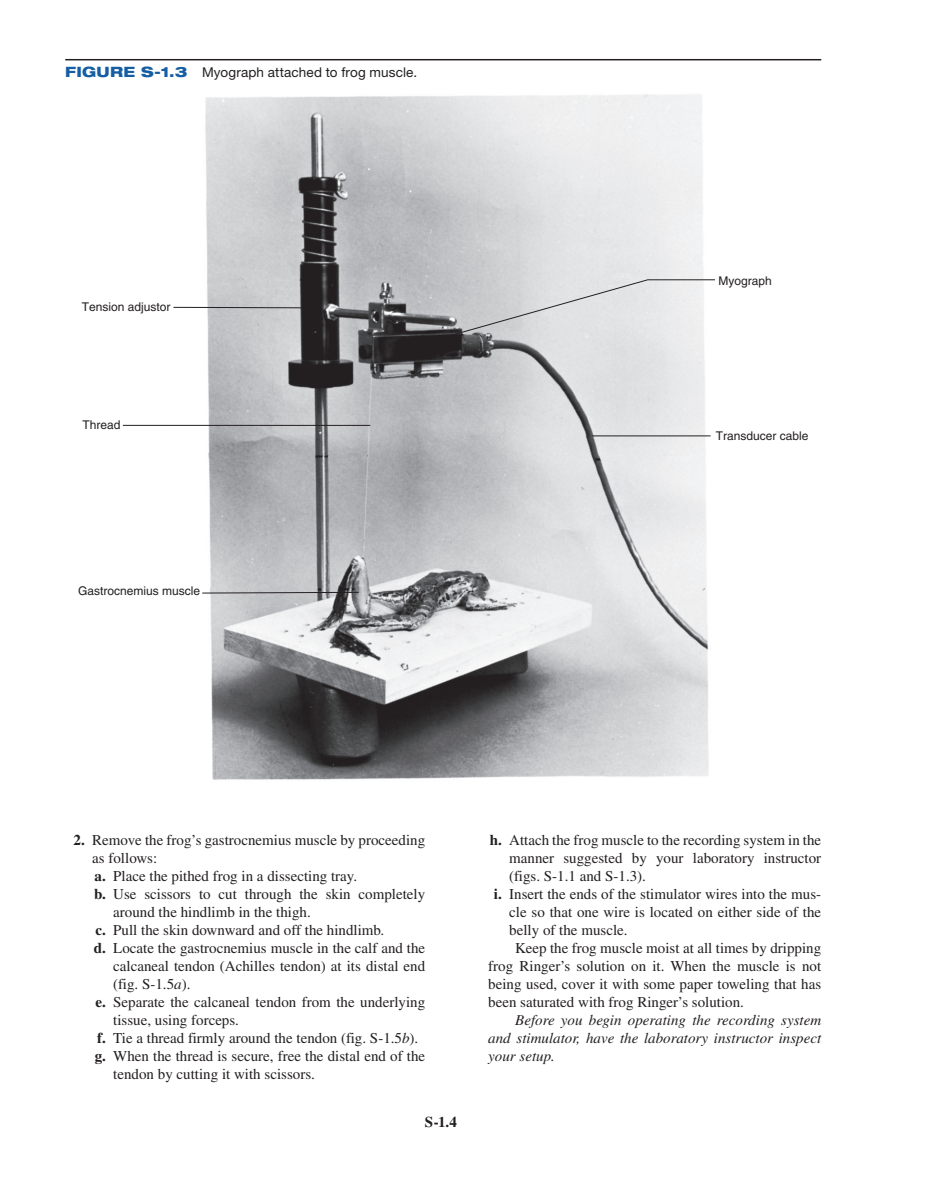
<style>
.page{position:relative;width:927px;height:1182px;background:#fff}
.page>*{position:absolute;margin:0;border:0;box-sizing:border-box;transform-origin:0 0}
.t1{font:15px "Times LT Std";color:#231f20}
.t2{font:italic 15px/18px "Times LT Std";color:#231f20;text-align:justify}
.t3{font:700 15px "Times LT Std";color:#231f20}
.t4{font:13.5px "Helvetica Neue LT Std";letter-spacing:.01em;color:#231f20}
.t5{font:12px "Helvetica LT Std";color:#231f20}
.s1{font-weight:800;font-stretch:expanded;font-size:14.25px;color:#165ea4}
.s2{font-weight:700}
.s3{font-style:italic}
</style>
<div class="page">
<img style="left:202px;top:94px;width:507px;height:686px">
<svg style="left:122px;top:279px;width:593px;height:314px"></svg>
<hr style="left:65px;top:59px;width:756px;height:1px;background:#231f20">
<p class="t4" style="left:65px;top:64px;width:354px"><span class="s1">FIGURE S-1.3</span> Myograph attached to frog muscle.</p>
<p class="t5" style="left:82px;top:299px;width:90px">Tension adjustor</p>
<p class="t5" style="left:83px;top:417px;width:40px">Thread</p>
<p class="t5" style="left:78px;top:584px;width:124px">Gastrocnemius muscle</p>
<p class="t5" style="left:719px;top:273px;width:55px">Myograph</p>
<p class="t5" style="left:716px;top:429px;width:94px">Transducer cable</p>
<p class="t1" style="left:74px;top:831px;width:353px"><span class="s2">2.</span> Remove the frog’s gastrocnemius muscle by proceeding</p>
<p class="t1" style="left:92px;top:849px;width:67px">as follows:</p>
<p class="t1" style="left:95px;top:867px;width:264px"><span class="s2">a.</span> Place the pithed frog in a dissecting tray.</p>
<p class="t1" style="left:94px;top:885px;width:332px"><span class="s2">b.</span> Use scissors to cut through the skin completely</p>
<p class="t1" style="left:113px;top:903px;width:199px">around the hindlimb in the thigh.</p>
<p class="t1" style="left:95px;top:921px;width:290px"><span class="s2">c.</span> Pull the skin downward and off the hindlimb.</p>
<p class="t1" style="left:94px;top:939px;width:333px"><span class="s2">d.</span> Locate the gastrocnemius muscle in the calf and the</p>
<p class="t1" style="left:113px;top:957px;width:313px">calcaneal tendon (Achilles tendon) at its distal end</p>
<p class="t1" style="left:113px;top:975px;width:79px">(fig. S-1.5<span class="s3">a</span>).</p>
<p class="t1" style="left:95px;top:993px;width:331px"><span class="s2">e.</span> Separate the calcaneal tendon from the underlying</p>
<p class="t1" style="left:113px;top:1011px;width:127px">tissue, using forceps.</p>
<p class="t1" style="left:97px;top:1029px;width:323px"><span class="s2">f.</span> Tie a thread firmly around the tendon (fig. S-1.5<span class="s3">b</span>).</p>
<p class="t1" style="left:95px;top:1047px;width:332px"><span class="s2">g.</span> When the thread is secure, free the distal end of the</p>
<p class="t1" style="left:113px;top:1065px;width:203px">tendon by cutting it with scissors.</p>
<p class="t3" style="left:425px;top:1112px;width:34px">S-1.4</p>
<p class="t1" style="left:490px;top:831px;width:333px"><span class="s2">h.</span> Attach the frog muscle to the recording system in the</p>
<p class="t1" style="left:509px;top:849px;width:313px">manner suggested by your laboratory instructor</p>
<p class="t1" style="left:509px;top:867px;width:138px">(figs. S-1.1 and S-1.3).</p>
<p class="t1" style="left:494px;top:885px;width:329px"><span class="s2">i.</span> Insert the ends of the stimulator wires into the mus-</p>
<p class="t1" style="left:509px;top:903px;width:313px">cle so that one wire is located on either side of the</p>
<p class="t1" style="left:509px;top:921px;width:120px">belly of the muscle.</p>
<p class="t1" style="left:515px;top:939px;width:308px">Keep the frog muscle moist at all times by dripping</p>
<p class="t1" style="left:488px;top:957px;width:335px">frog Ringer’s solution on it. When the muscle is not</p>
<p class="t1" style="left:488px;top:975px;width:334px">being used, cover it with some paper toweling that has</p>
<p class="t1" style="left:488px;top:993px;width:257px">been saturated with frog Ringer’s solution.</p>
<p class="t2" style="left:488px;top:1010px;width:335px;text-indent:27px">Before you begin operating the recording system and stimulator, have the laboratory instructor inspect your setup.</p>
</div>
